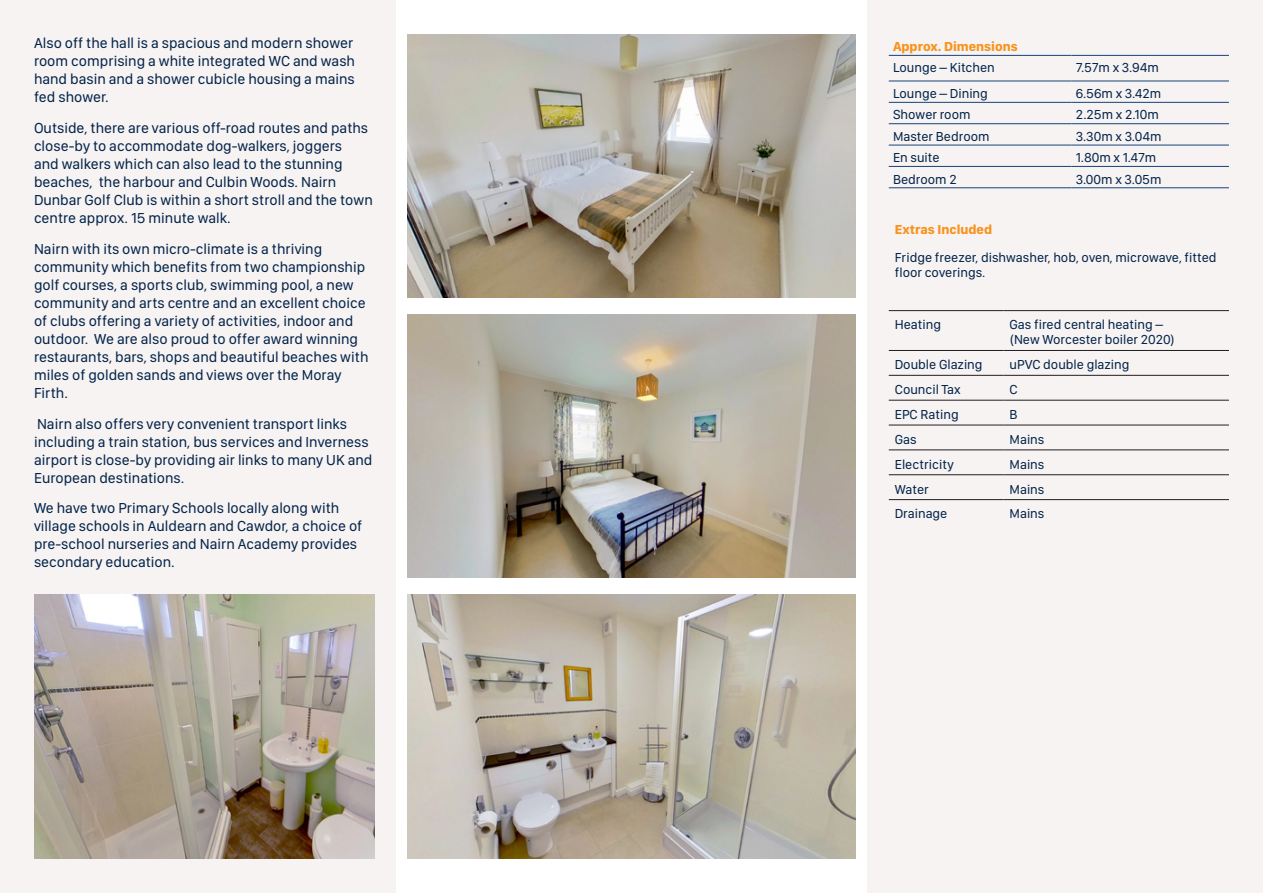
<style>
.page{position:relative;width:1263px;height:893px;background:#fff}
.page>*{position:absolute;margin:0;border:0;box-sizing:border-box;transform-origin:0 0}
.New_Body_Text{font:15px/18px "SF Compact Display";color:#04254b}
.Table_Text{font:13.5px/15px "SF Compact Display";color:#04254b}
.Table_Text-2{font:700 13.5px "SF Compact Display";color:#f7931d}
</style>
<div class="page">
<div style="left:0;top:0;width:395px;height:893px;background:#f7f3f2"></div>
<div style="left:867px;top:0;width:396px;height:893px;background:#f7f3f2"></div>
<hr style="left:889px;top:55px;width:182px;height:1px;background:#14447c">
<hr style="left:1071px;top:55px;width:158px;height:1px;background:#14447c">
<hr style="left:889px;top:81px;width:182px;height:1px;background:#14447c">
<hr style="left:1071px;top:81px;width:158px;height:1px;background:#14447c">
<hr style="left:889px;top:102px;width:182px;height:1px;background:#14447c">
<hr style="left:1071px;top:102px;width:158px;height:1px;background:#14447c">
<hr style="left:889px;top:123px;width:182px;height:1px;background:#14447c">
<hr style="left:1071px;top:123px;width:158px;height:1px;background:#14447c">
<hr style="left:889px;top:145px;width:182px;height:1px;background:#14447c">
<hr style="left:1071px;top:145px;width:158px;height:1px;background:#14447c">
<hr style="left:889px;top:166px;width:182px;height:1px;background:#14447c">
<hr style="left:1071px;top:166px;width:158px;height:1px;background:#14447c">
<hr style="left:889px;top:188px;width:182px;height:1px;background:#14447c">
<hr style="left:1071px;top:188px;width:158px;height:1px;background:#14447c">
<hr style="left:889px;top:310px;width:114px;height:1px;background:#231f20">
<hr style="left:1003px;top:310px;width:226px;height:1px;background:#231f20">
<hr style="left:889px;top:350px;width:114px;height:1px;background:#231f20">
<hr style="left:1003px;top:350px;width:226px;height:1px;background:#231f20">
<hr style="left:889px;top:375px;width:114px;height:1px;background:#231f20">
<hr style="left:1003px;top:375px;width:226px;height:1px;background:#231f20">
<hr style="left:889px;top:400px;width:114px;height:1px;background:#231f20">
<hr style="left:1003px;top:400px;width:226px;height:1px;background:#231f20">
<hr style="left:889px;top:425px;width:114px;height:1px;background:#231f20">
<hr style="left:1003px;top:425px;width:226px;height:1px;background:#231f20">
<hr style="left:889px;top:450px;width:114px;height:1px;background:#231f20">
<hr style="left:1003px;top:450px;width:226px;height:1px;background:#231f20">
<hr style="left:889px;top:474px;width:114px;height:1px;background:#231f20">
<hr style="left:1003px;top:474px;width:226px;height:1px;background:#231f20">
<hr style="left:889px;top:499px;width:114px;height:1px;background:#231f20">
<hr style="left:1003px;top:499px;width:226px;height:1px;background:#231f20">
<img style="left:407px;top:34px;width:448px;height:263px">
<img style="left:407px;top:314px;width:448px;height:264px">
<img style="left:407px;top:595px;width:448px;height:263px">
<img style="left:34px;top:595px;width:340px;height:263px">
<p class="New_Body_Text" style="left:34px;top:34px;width:323px">Also off the hall is a spacious and modern shower room comprising a white integrated WC and wash hand basin and a shower cubicle housing a mains fed shower.</p>
<p class="New_Body_Text" style="left:34px;top:119px;width:340px">Outside, there are various off-road routes and paths close-by to accommodate dog-walkers, joggers<br>and walkers which can also lead to the stunning beaches, the harbour and Culbin Woods. Nairn Dunbar Golf Club is within a short stroll and the town centre approx. 15 minute walk.</p>
<p class="New_Body_Text" style="left:34px;top:240px;width:336px">Nairn with its own micro-climate is a thriving community which benefits from two championship golf courses, a sports club, swimming pool, a new community and arts centre and an excellent choice of clubs offering a variety of activities, indoor and outdoor. We are also proud to offer award winning restaurants, bars, shops and beautiful beaches with miles of golden sands and views over the Moray Firth.</p>
<p class="New_Body_Text" style="left:34px;top:414px;width:340px">Nairn also offers very convenient transport links including a train station, bus services and Inverness airport is close-by providing air links to many UK and European destinations.</p>
<p class="New_Body_Text" style="left:34px;top:499px;width:330px">We have two Primary Schools locally along with village schools in Auldearn and Cawdor, a choice of pre-school nurseries and Nairn Academy provides secondary education.</p>
<p class="Table_Text-2" style="left:893px;top:35px;width:126px">Approx. Dimensions</p>
<p class="Table_Text" style="left:893px;top:60px;width:103px">Lounge – Kitchen</p>
<p class="Table_Text" style="left:1076px;top:60px;width:85px">7.57m x 3.94m</p>
<p class="Table_Text" style="left:893px;top:86px;width:96px">Lounge – Dining</p>
<p class="Table_Text" style="left:1076px;top:86px;width:87px">6.56m x 3.42m</p>
<p class="Table_Text" style="left:893px;top:107px;width:79px">Shower room</p>
<p class="Table_Text" style="left:1076px;top:107px;width:85px">2.25m x 2.10m</p>
<p class="Table_Text" style="left:893px;top:129px;width:98px">Master Bedroom</p>
<p class="Table_Text" style="left:1076px;top:129px;width:87px">3.30m x 3.04m</p>
<p class="Table_Text" style="left:893px;top:150px;width:48px">En suite</p>
<p class="Table_Text" style="left:1076px;top:150px;width:82px">1.80m x 1.47m</p>
<p class="Table_Text" style="left:893px;top:171px;width:65px">Bedroom 2</p>
<p class="Table_Text" style="left:1076px;top:171px;width:87px">3.00m x 3.05m</p>
<p class="Table_Text-2" style="left:895px;top:218px;width:99px">Extras Included</p>
<p class="Table_Text" style="left:895px;top:250px;width:323px">Fridge freezer, dishwasher, hob, oven, microwave, fitted floor coverings.</p>
<p class="Table_Text" style="left:895px;top:317px;width:48px">Heating</p>
<p class="Table_Text" style="left:1009px;top:317px;width:167px">Gas fired central heating – (New Worcester boiler 2020)</p>
<p class="Table_Text" style="left:895px;top:357px;width:89px">Double Glazing</p>
<p class="Table_Text" style="left:1009px;top:357px;width:121px">uPVC double glazing</p>
<p class="Table_Text" style="left:895px;top:382px;width:68px">Council Tax</p>
<p class="Table_Text" style="left:1009px;top:382px;width:10px">C</p>
<p class="Table_Text" style="left:895px;top:407px;width:65px">EPC Rating</p>
<p class="Table_Text" style="left:1009px;top:407px;width:10px">B</p>
<p class="Table_Text" style="left:895px;top:432px;width:23px">Gas</p>
<p class="Table_Text" style="left:1009px;top:432px;width:36px">Mains</p>
<p class="Table_Text" style="left:895px;top:457px;width:60px">Electricity</p>
<p class="Table_Text" style="left:1009px;top:457px;width:36px">Mains</p>
<p class="Table_Text" style="left:895px;top:481px;width:35px">Water</p>
<p class="Table_Text" style="left:1009px;top:481px;width:36px">Mains</p>
<p class="Table_Text" style="left:895px;top:506px;width:54px">Drainage</p>
<p class="Table_Text" style="left:1009px;top:506px;width:36px">Mains</p>
</div>
